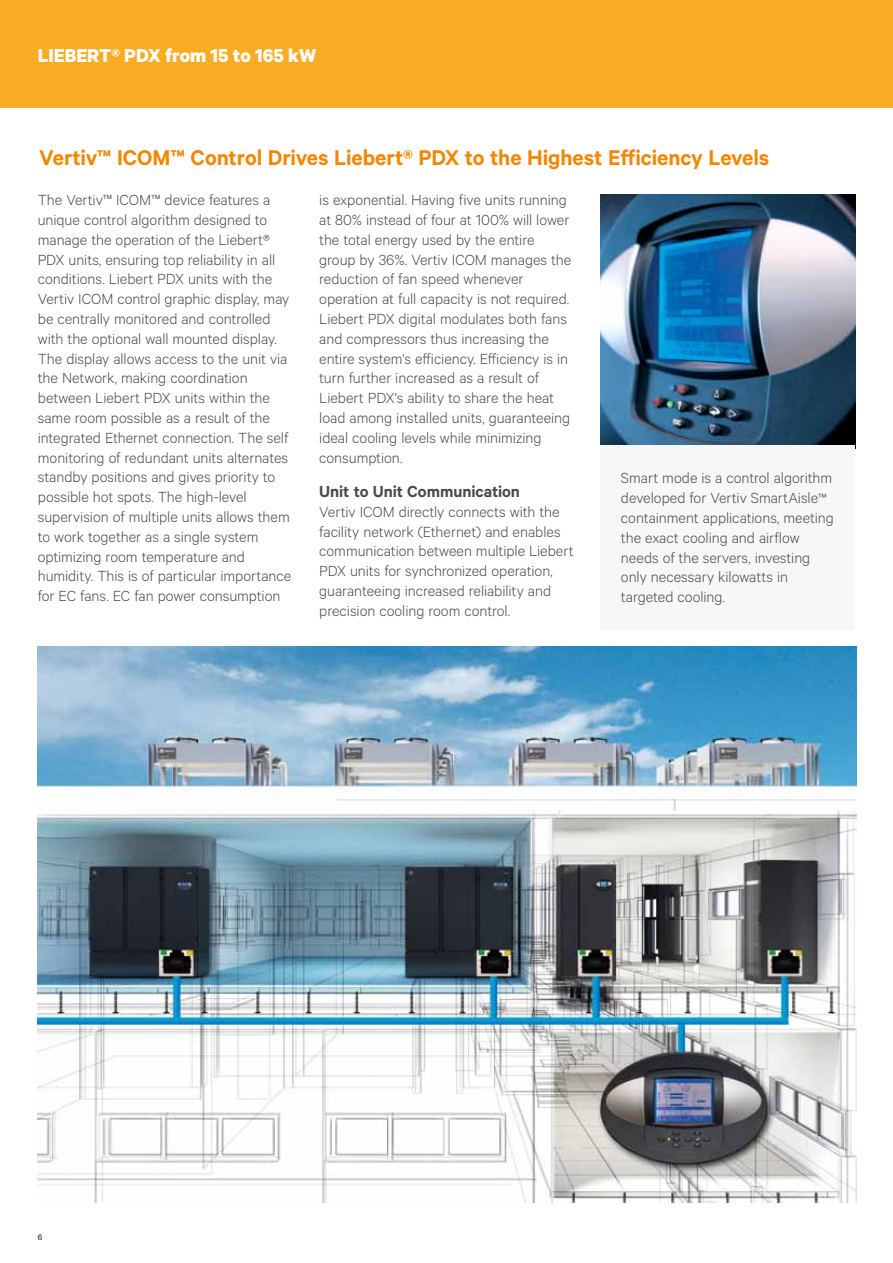
<style>
.page{position:relative;width:893px;height:1263px;background:#fff}
.page>*{position:absolute;margin:0;border:0;box-sizing:border-box;transform-origin:0 0}
.t1{font:600 24px "Calibre";letter-spacing:-.005em;color:#f18700}
.t2{font:700 21px "Calibre";color:#fff}
.t3{font:600 18px "Calibre";letter-spacing:-.005em;color:#4a4a49}
.t4{font:300 16.5px/19.8px "Calibre";color:#4a4a49}
.t5{font:9px "Calibre";color:#000}
.s1{font-size:15px}
</style>
<div class="page">
<div style="left:0;top:0;width:893px;height:108px;background:#f8ac23"></div>
<img style="left:38px;top:647px;width:818px;height:556px">
<img style="left:601px;top:194px;width:254px;height:251px">
<div style="left:601px;top:445px;width:254px;height:184px;background:#f7f7f7"></div>
<p class="t2" style="left:38px;top:43px;width:280px">Liebert® PDX from 15 to 165 kW</p>
<h1 class="t1" style="left:39px;top:143px;width:732px">Vertiv™ ICOM™ Control Drives Liebert® PDX to the Highest Efficiency Levels</h1>
<p class="t4" style="left:38px;top:189px;width:255px">The Vertiv™ ICOM™ device features a unique control algorithm designed to manage the operation of the Liebert® PDX units, ensuring top reliability in all conditions. Liebert PDX units with the Vertiv ICOM control graphic display, may be centrally monitored and controlled with the optional wall mounted display.<br>The display allows access to the unit via the Network, making coordination between Liebert PDX units within the same room possible as a result of the integrated Ethernet connection. The self monitoring of redundant units alternates standby positions and gives priority to possible hot spots. The high-level supervision of multiple units allows them to work together as a single system optimizing room temperature and humidity. This is of particular importance for EC fans. EC fan power consumption</p>
<p class="t4" style="left:319px;top:189px;width:254px">is exponential. Having five units running at 80% instead of four at 100% will lower the total energy used by the entire group by 36%. Vertiv ICOM manages the reduction of fan speed whenever operation at full capacity is not required.<br>Liebert PDX digital modulates both fans and compressors thus increasing the entire system's efficiency. Efficiency is in turn further increased as a result of Liebert PDX's ability to share the heat load among installed units, guaranteeing ideal cooling levels while minimizing consumption.</p>
<p class="t4" style="left:621px;top:468px;width:214px">Smart mode is a control algorithm developed for Vertiv SmartAisle<span class="s1">™ </span>containment applications, meeting the exact cooling and airflow needs of the servers, investing only necessary kilowatts in targeted cooling.</p>
<p class="t3" style="left:319px;top:481px;width:202px">Unit to Unit Communication</p>
<p class="t4" style="left:319px;top:501px;width:256px">Vertiv ICOM directly connects with the facility network (Ethernet) and enables communication between multiple Liebert PDX units for synchronized operation, guaranteeing increased reliability and precision cooling room control.</p>
<p class="t5" style="left:38px;top:1232px;width:6px">6</p>
</div>
